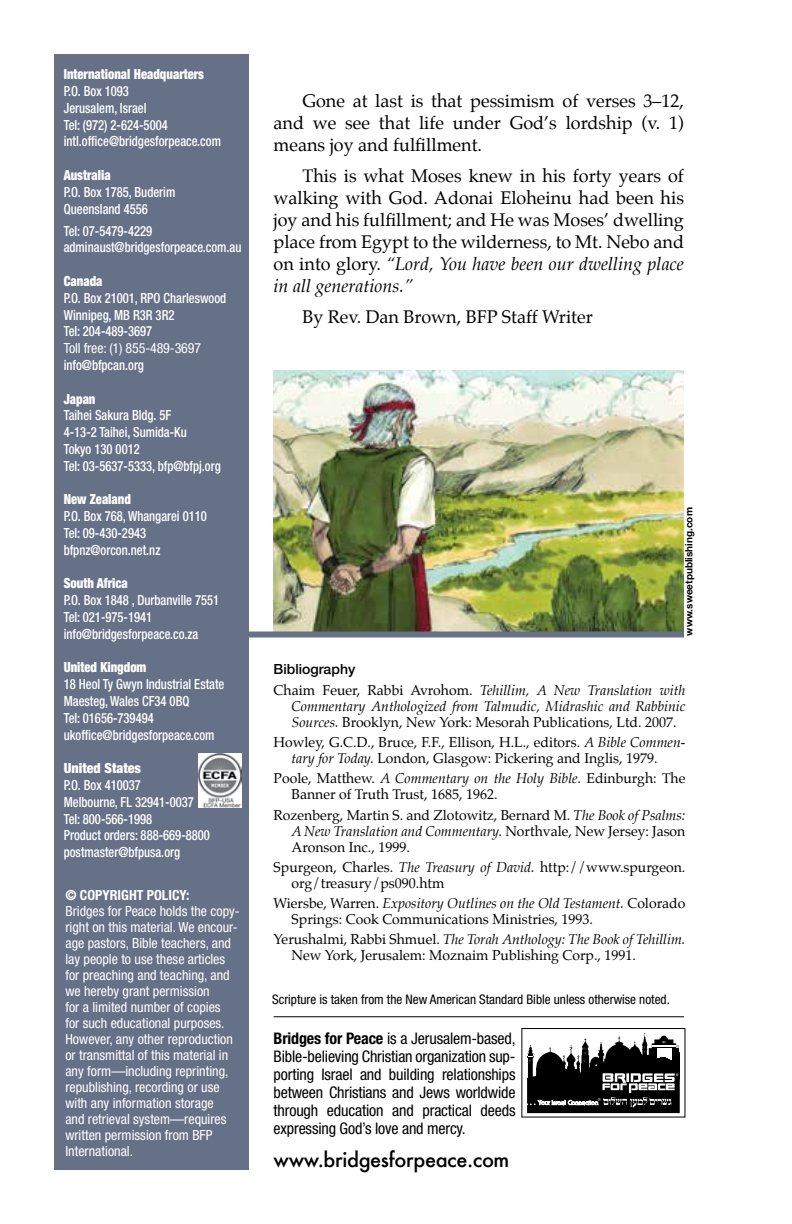
<style>
.page{position:relative;width:792px;height:1224px;background:#fff}
.page>*{position:absolute;margin:0;border:0;box-sizing:border-box;transform-origin:0 0}
.t1{font:500 20px "Futura";letter-spacing:-.02em;color:#000}
.t2{font:18px/22px "Palatino";color:#000;text-align:justify}
.t3{font:condensed 16px/18px "Helvetica Neue LT Std";letter-spacing:-.01em;color:#000;text-align:justify}
.t4{font:500 condensed 14px/16.8px "Helvetica Neue LT Std";color:#fff;scale:.9 1}
.t5{font:14px/16px "Palatino";color:#000}
.t6{font:condensed 14px/16px "Helvetica Neue LT Std";color:#fff}
.t7{font:italic 14px/16px "Palatino";color:#000;text-align:justify}
.t8{font:900 condensed 14px "Helvetica Neue LT Std";color:#fff;scale:.9 1}
.t9{font:condensed 14px "Helvetica Neue LT Std";letter-spacing:-.02em;color:#000}
.t10{font:700 condensed 14px "Helvetica Neue LT Std";color:#fff}
.t11{font:900 condensed 14px "Helvetica Neue LT Std";color:#fff}
.t12{font:500 14px "Helvetica Neue LT Std";color:#000}
.t13{font:condensed 13.2px "Helvetica Neue LT Std";color:#000}
.t14{font:700 10px "Helvetica Neue LT Std";color:#000}
.s1{font-style:italic}
.s2{font-style:normal}
.s3{font-weight:700}
</style>
<div class="page">
<div style="left:521px;top:1028px;width:164px;height:90px;border:1px solid #000"></div>
<div style="left:527px;top:1079px;width:153px;height:34px;background:#000"></div>
<svg style="left:527px;top:1032px;width:153px;height:76px"></svg>
<hr style="left:274px;top:1016px;width:410px;height:1px;background:#000">
<img style="left:274px;top:370px;width:410px;height:262px">
<div style="left:54px;top:54px;width:194px;height:1116px;background:#667187"></div>
<img style="left:198px;top:753px;width:44px;height:55px">
<div style="left:248px;top:632px;width:436px;height:6px;background:#667187"></div>
<p class="t8" style="left:64px;top:66px;width:157px">International Headquarters</p>
<p class="t4" style="left:64px;top:82px;width:176px">P.O. Box 1093<br>Jerusalem, Israel<br>Tel: (972) 2-624-5004 intl.office@bridgesforpeace.com</p>
<p class="t8" style="left:64px;top:166px;width:54px">Australia</p>
<p class="t4" style="left:64px;top:183px;width:125px">P.O. Box 1785, Buderim<br>Queensland 4556</p>
<p class="t4" style="left:64px;top:222px;width:199px">Tel: 07-5479-4229 adminaust@bridgesforpeace.com.au</p>
<p class="t8" style="left:64px;top:272px;width:45px">Canada</p>
<p class="t4" style="left:64px;top:289px;width:182px">P.O. Box 21001, RPO Charleswood<br>Winnipeg, MB R3R 3R2<br>Tel: 204-489-3697</p>
<p class="t6" style="left:64px;top:340px;width:139px">Toll free: (1) 855-489-3697</p>
<p class="t4" style="left:64px;top:356px;width:91px">info@bfpcan.org</p>
<p class="t8" style="left:64px;top:390px;width:37px">Japan</p>
<p class="t4" style="left:64px;top:407px;width:176px">Taihei Sakura Bldg. 5F<br>4-13-2 Taihei, Sumida-Ku<br>Tokyo 130 0012<br>Tel: 03-5637-5333, bfp@bfpj.org</p>
<p class="t8" style="left:64px;top:491px;width:76px">New Zealand</p>
<p class="t4" style="left:64px;top:508px;width:161px">P.O. Box 768, Whangarei 0110<br>Tel: 09-430-2943 bfpnz@orcon.net.nz</p>
<p class="t8" style="left:64px;top:575px;width:73px">South Africa</p>
<p class="t4" style="left:64px;top:592px;width:174px">P.O. Box 1848 , Durbanville 7551<br>Tel: 021-975-1941 info@bridgesforpeace.co.za</p>
<p class="t8" style="left:64px;top:659px;width:93px">United Kingdom</p>
<p class="t4" style="left:64px;top:676px;width:180px">18 Heol Ty Gwyn Industrial Estate<br>Maesteg, Wales CF34 0BQ<br>Tel: 01656-739494 ukoffice@bridgesforpeace.com</p>
<p class="t11" style="left:64px;top:760px;width:79px">United States</p>
<p class="t4" style="left:64px;top:776px;width:164px">P.O. Box 410037<br>Melbourne, FL 32941-0037<br>Tel: 800-566-1998<br>Product orders: 888-669-8800 postmaster@bfpusa.org</p>
<p class="t10" style="left:65px;top:887px;width:126px">© COPYRIGHT policy:</p>
<p class="t6" style="left:65px;top:903px;width:176px">Bridges for Peace holds the copy&shy;right on this material. We encour&shy;age pastors, Bible teachers, and lay people to use these articles for preaching and teaching, and we hereby grant permission<br>for a limited number of copies<br>for such educational purposes.<br>However, any other reproduction or transmittal of this material in any form—including reprinting, republishing, recording or use with any information storage<br>and retrieval system—requires written permission from BFP<br>International.</p>
<p class="t2" style="left:274px;top:91px;width:412px;text-indent:29px">Gone at last is that pessimism of verses 3–12, and we see that life under God’s lordship (v. 1) means joy and fulfillment.</p>
<p class="t2" style="left:274px;top:166px;width:412px;text-indent:29px">This is what Moses knew in his forty years of walking with God. Adonai Eloheinu had been his joy and his fulfillment; and He was Moses’ dwelling place from Egypt to the wilderness, to Mt. Nebo and on into glory. <span class="s1">“Lord, You have been our dwelling place in all generations.”</span></p>
<p class="t2" style="left:302px;top:307px;width:292px">By Rev. Dan Brown, BFP Staff Writer</p>
<p class="t14" style="left:683px;top:636px;width:130px;rotate:-90deg">www.sweetpublishing.com</p>
<p class="t12" style="left:274px;top:661px;width:83px">Bibliography</p>
<p class="t7" style="left:292px;top:683px;width:395px;text-indent:-18px"><span class="s2">Chaim Feuer, Rabbi Avrohom.</span> Tehillim, A New Translation with Commentary Anthologized from Talmudic, Midrashic and Rabbinic Sources. <span class="s2">Brooklyn, New York: Mesorah Publications, Ltd. 2007.</span></p>
<p class="t5" style="left:292px;top:735px;width:395px;text-indent:-18px">Howley, G.C.D., Bruce, F.F., Ellison, H.L., editors. <span class="s1">A Bible Commen&shy;tary for Today.</span> London, Glasgow: Pickering and Inglis, 1979.</p>
<p class="t5" style="left:292px;top:772px;width:395px;text-indent:-18px">Poole, Matthew. <span class="s1">A Commentary on the Holy Bible.</span> Edinburgh: The<br>Banner of Truth Trust, 1685, 1962.</p>
<p class="t5" style="left:292px;top:808px;width:395px;text-align:justify;text-indent:-18px">Rozenberg, Martin S. and Zlotowitz, Bernard M. <span class="s1">The Book of Psalms:<br>A New Translation and Commentary.</span> Northvale, New Jersey: Jason Aronson Inc., 1999.</p>
<p class="t5" style="left:292px;top:860px;width:395px;text-indent:-18px">Spurgeon, Charles. <span class="s1">The Treasury of David.</span> http://www.spurgeon. org/treasury/ps090.htm</p>
<p class="t5" style="left:292px;top:897px;width:395px;text-indent:-18px">Wiersbe, Warren. <span class="s1">Expository Outlines on the Old Testament.</span> Colorado<br>Springs: Cook Communications Ministries, 1993.</p>
<p class="t5" style="left:292px;top:933px;width:395px;text-indent:-18px">Yerushalmi, Rabbi Shmuel. <span class="s1">The Torah Anthology: The Book of Tehillim.<br></span>New York, Jerusalem: Moznaim Publishing Corp., 1991.</p>
<p class="t13" style="left:272px;top:992px;width:399px">Scripture is taken from the New American Standard Bible unless otherwise noted.</p>
<p class="t9" style="left:274px;top:993px;width:379px">Scripture is taken from the New King James Version, unless otherwise noted.</p>
<p class="t3" style="left:274px;top:1029px;width:243px"><span class="s3">Bridges for Peace</span> is a Jerusalem-based, Bible-believing Christian organization sup&shy;porting Israel and building relationships between Christians and Jews worldwide through education and practical deeds expressing God’s love and mercy.</p>
<h1 class="t1" style="left:274px;top:1146px;width:237px">www.bridgesforpeace.com</h1>
</div>
